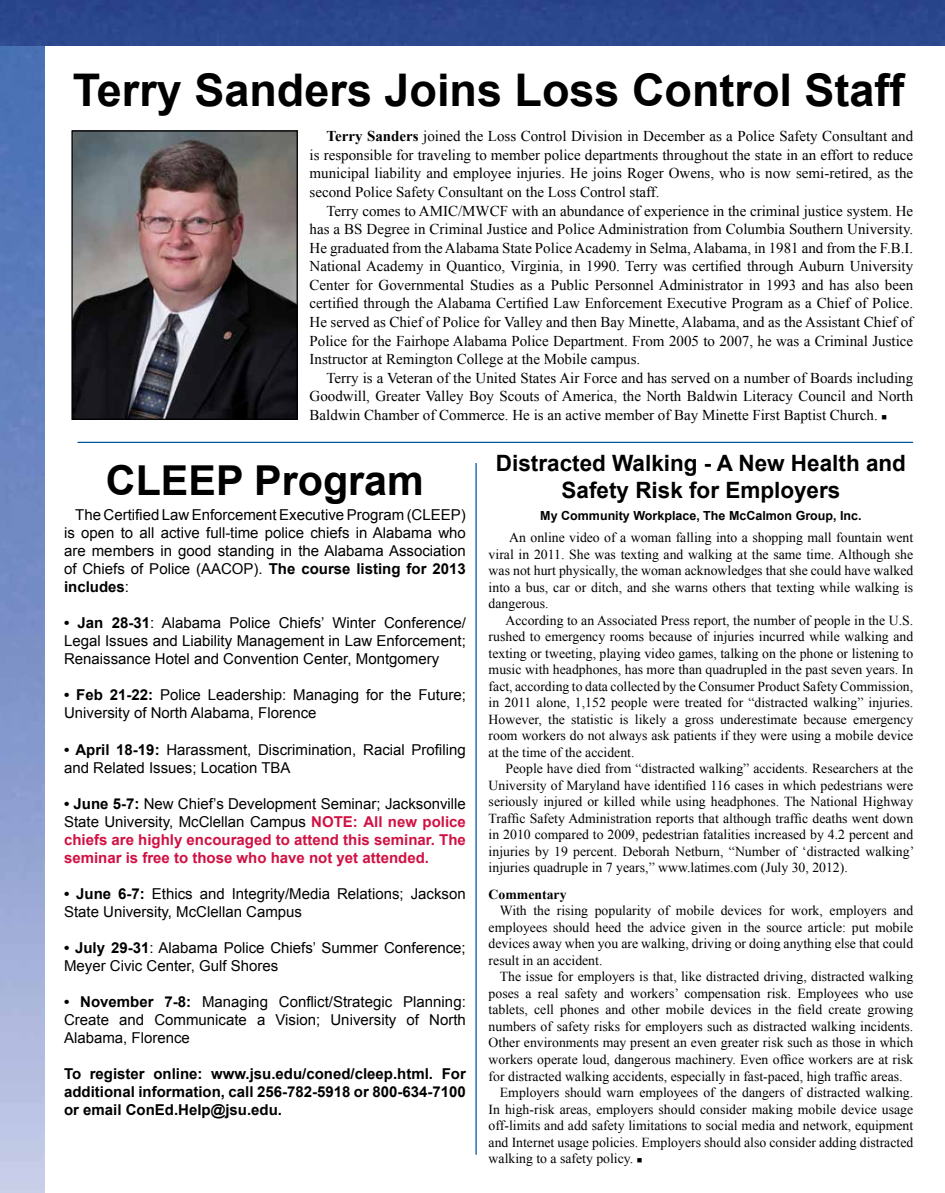
<style>
.page{position:relative;width:945px;height:1193px;background:#fff}
.page>*{position:absolute;margin:0;border:0;box-sizing:border-box;transform-origin:0 0}
.t1{font:700 45px "Arial";color:#000}
.t2{font:700 41.25px "Arial";color:#000}
.t3{font:700 22.5px/27px "Arial";color:#000;text-align:center}
.t4{font:15px/18.5px "Times New Roman";color:#000;text-align:justify}
.t5{font:15px/18px "Arial";color:#000}
.t6{font:700 15px/18px "Arial";color:#d01143;text-align:justify}
.t7{font:700 15px/18px "Arial";color:#000;text-align:justify}
.t8{font:13.75px/16.5px "Times New Roman";color:#000;text-align:justify}
.t9{font:700 13.75px "Times New Roman";color:#000}
.t10{font:700 12.5px "Arial";color:#000}
.s1{font-weight:700}
.s2{color:#000}
.s3{font-weight:400;color:#000}
</style>
<div class="page">
<img style="left:0;top:45px;width:45px;height:1147px">
<div style="left:0;top:0;width:945px;height:45px;background:#2b478d"></div>
<img style="left:73px;top:132px;width:223px;height:286px">
<div style="left:71px;top:130px;width:227px;height:290px;border:1px solid #000"></div>
<hr style="left:78px;top:442px;width:835px;height:1px;background:#00549e">
<hr style="left:475px;top:463px;width:2px;height:691px;background:#00549e">
<h1 class="t1" style="left:73px;top:61px;width:833px">Terry Sanders Joins Loss Control Staff</h1>
<p class="t4" style="left:310px;top:127px;width:605px;text-indent:17px"><span class="s1">Terry Sanders</span> joined the Loss Control Division in December as a Police Safety Consultant and is responsible for traveling to member police departments throughout the state in an effort to reduce municipal liability and employee injuries. He joins Roger Owens, who is now semi-retired, as the second Police Safety Consultant on the Loss Control staff.</p>
<p class="t4" style="left:310px;top:201px;width:605px;text-indent:17px">Terry comes to AMIC/MWCF with an abundance of experience in the criminal justice system. He has a BS Degree in Criminal Justice and Police Administration from Columbia Southern University.<br>He graduated from the Alabama State Police Academy in Selma, Alabama, in 1981 and from the F.B.I.<br>National Academy in Quantico, Virginia, in 1990. Terry was certified through Auburn University Center for Governmental Studies as a Public Personnel Administrator in 1993 and has also been certified through the Alabama Certified Law Enforcement Executive Program as a Chief of Police.<br>He served as Chief of Police for Valley and then Bay Minette, Alabama, and as the Assistant Chief of Police for the Fairhope Alabama Police Department. From 2005 to 2007, he was a Criminal Justice Instructor at Remington College at the Mobile campus.</p>
<p class="t4" style="left:310px;top:368px;width:605px;text-indent:17px">Terry is a Veteran of the United States Air Force and has served on a number of Boards including Goodwill, Greater Valley Boy Scouts of America, the North Baldwin Literacy Council and North Baldwin Chamber of Commerce. He is an active member of Bay Minette First Baptist Church. ■</p>
<h2 class="t2" style="left:106px;top:453px;width:319px">CLEEP Program</h2>
<p class="t5" style="left:64px;top:506px;width:403px;text-align:justify;text-indent:11px">The Certified Law Enforcement Executive Program (CLEEP) is open to all active full-time police chiefs in Alabama who are members in good standing in the Alabama Association of Chiefs of Police (AACOP). <span class="s1">The course listing for 2013 includes</span>:</p>
<p class="t5" style="left:64px;top:614px;width:403px;text-align:justify"><span class="s1">• Jan 28-31</span>: Alabama Police Chiefs’ Winter Conference/ Legal Issues and Liability Management in Law Enforcement; Renaissance Hotel and Convention Center, Montgomery</p>
<p class="t5" style="left:64px;top:686px;width:403px"><span class="s1">• Feb 21-22:</span> Police Leadership: Managing for the Future;<br>University of North Alabama, Florence</p>
<p class="t5" style="left:64px;top:740px;width:403px"><span class="s1">• April 18-19:</span> Harassment, Discrimination, Racial Profiling and Related Issues; Location TBA</p>
<p class="t6" style="left:64px;top:794px;width:403px"><span class="s2">• June 5-7:</span> <span class="s3">New Chief’s Development Seminar; Jacksonville State University, McClellan Campus</span> NOTE: All new police chiefs are highly encouraged to attend this seminar. The seminar is free to those who have not yet attended.</p>
<p class="t5" style="left:64px;top:884px;width:403px"><span class="s1">• June 6-7:</span> Ethics and Integrity/Media Relations; Jackson<br>State University, McClellan Campus</p>
<p class="t5" style="left:64px;top:938px;width:403px"><span class="s1">• July 29-31</span>: Alabama Police Chiefs’ Summer Conference;<br>Meyer Civic Center, Gulf Shores</p>
<p class="t5" style="left:64px;top:992px;width:403px;text-align:justify"><span class="s1">• November 7-8:</span> Managing Conflict/Strategic Planning:<br>Create and Communicate a Vision; University of North Alabama, Florence</p>
<p class="t7" style="left:64px;top:1064px;width:403px">To register online: www.jsu.edu/coned/cleep.html. For additional information, call 256-782-5918 or 800-634-7100 or email ConEd.Help@jsu.edu.</p>
<h3 class="t3" style="left:496px;top:450px;width:412px">Distracted Walking - A New Health and<br>Safety Risk for Employers</h3>
<p class="t10" style="left:540px;top:507px;width:323px">My Community Workplace, The McCalmon Group, Inc.</p>
<p class="t8" style="left:489px;top:529px;width:426px;text-indent:21px">An online video of a woman falling into a shopping mall fountain went viral in 2011. She was texting and walking at the same time. Although she was not hurt physically, the woman acknowledges that she could have walked into a bus, car or ditch, and she warns others that texting while walking is dangerous.</p>
<p class="t8" style="left:489px;top:611px;width:426px;text-indent:17px">According to an Associated Press report, the number of people in the U.S. rushed to emergency rooms because of injuries incurred while walking and texting or tweeting, playing video games, talking on the phone or listening to music with headphones, has more than quadrupled in the past seven years. In fact, according to data collected by the Consumer Product Safety Commission, in 2011 alone, 1,152 people were treated for “distracted walking” injuries.<br>However, the statistic is likely a gross underestimate because emergency room workers do not always ask patients if they were using a mobile device at the time of the accident.</p>
<p class="t8" style="left:489px;top:760px;width:427px;text-indent:17px">People have died from “distracted walking” accidents. Researchers at the University of Maryland have identified 116 cases in which pedestrians were seriously injured or killed while using headphones. The National Highway Traffic Safety Administration reports that although traffic deaths went down in 2010 compared to 2009, pedestrian fatalities increased by 4.2 percent and injuries by 19 percent. Deborah Netburn, “Number of ‘distracted walking’ injuries quadruple in 7 years,” www.latimes.com (July 30, 2012).</p>
<p class="t9" style="left:489px;top:884px;width:79px">Commentary</p>
<p class="t8" style="left:489px;top:902px;width:426px;text-indent:11px">With the rising popularity of mobile devices for work, employers and employees should heed the advice given in the source article: put mobile devices away when you are walking, driving or doing anything else that could result in an accident.</p>
<p class="t8" style="left:500px;top:968px;width:415px">The issue for employers is that, like distracted driving, distracted walking</p>
<p class="t8" style="left:489px;top:984px;width:426px">poses a real safety and workers’ compensation risk. Employees who use</p>
<p class="t8" style="left:489px;top:1001px;width:426px">tablets, cell phones and other mobile devices in the field create growing</p>
<p class="t8" style="left:489px;top:1017px;width:426px">numbers of safety risks for employers such as distracted walking incidents.</p>
<p class="t8" style="left:489px;top:1034px;width:426px">Other environments may present an even greater risk such as those in which</p>
<p class="t8" style="left:489px;top:1050px;width:426px">workers operate loud, dangerous machinery. Even office workers are at risk</p>
<p class="t8" style="left:489px;top:1067px;width:415px">for distracted walking accidents, especially in fast-paced, high traffic areas.</p>
<p class="t8" style="left:500px;top:1083px;width:415px">Employers should warn employees of the dangers of distracted walking.</p>
<p class="t8" style="left:489px;top:1100px;width:426px">In high-risk areas, employers should consider making mobile device usage</p>
<p class="t8" style="left:489px;top:1116px;width:426px">off-limits and add safety limitations to social media and network, equipment</p>
<p class="t8" style="left:489px;top:1133px;width:426px">and Internet usage policies. Employers should also consider adding distracted</p>
<p class="t8" style="left:489px;top:1149px;width:155px">walking to a safety policy. ■</p>
</div>
